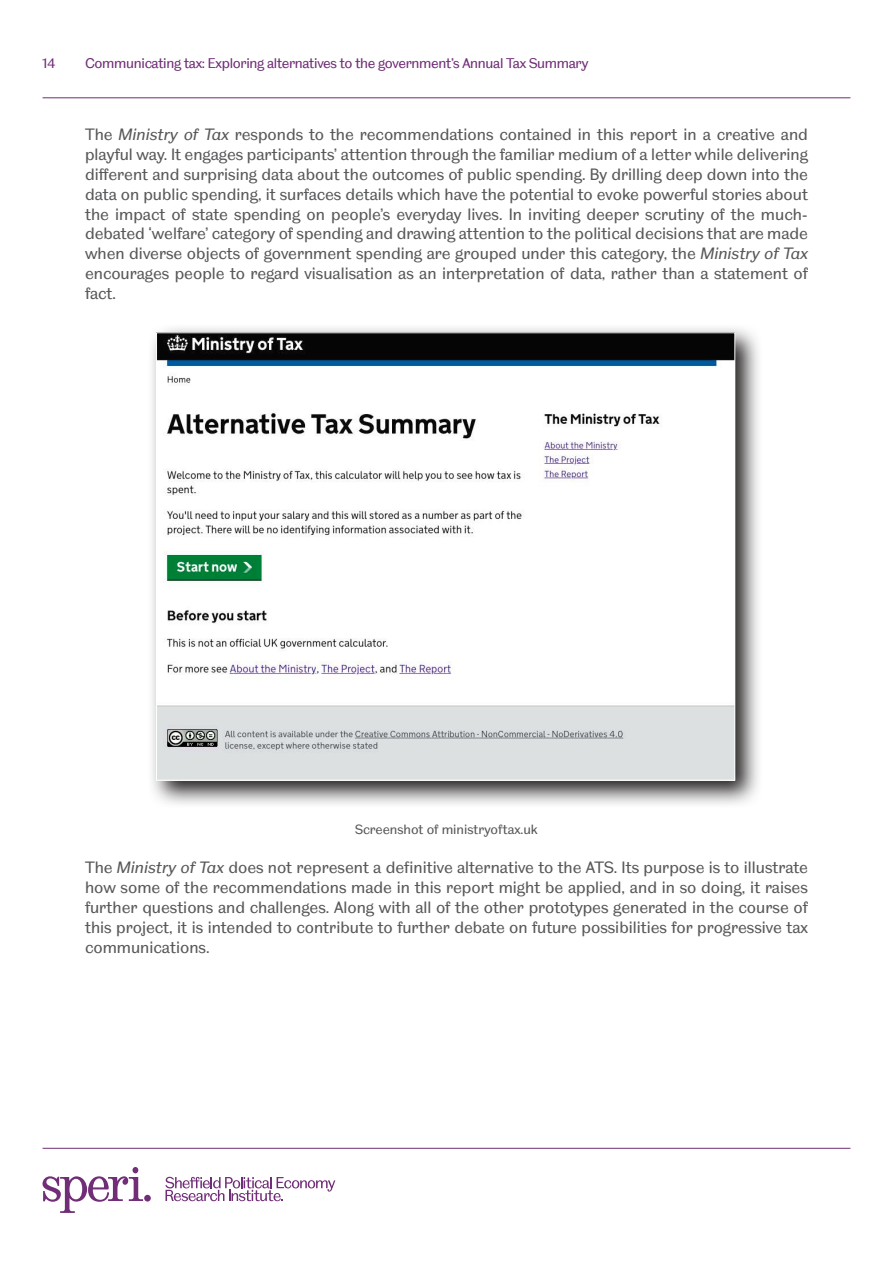
<style>
.page{position:relative;width:893px;height:1263px;background:#fff}
.page>*{position:absolute;margin:0;border:0;box-sizing:border-box;transform-origin:0 0}
.t1{font:16.5px/19.8px "TUOS Blake";color:#57585a;text-align:justify}
.t2{font:14.25px "TUOS Blake";letter-spacing:-.02em;color:#712d77}
.t3{font:13.5px "TUOS Blake";color:#57585a}
.s1{color:#5c5c5c}
.s2{font-style:italic}
</style>
<div class="page">
<hr style="left:43px;top:1148px;width:807px;height:1px;background:#712d77">
<svg style="left:165px;top:1177px;width:170px;height:24px"></svg>
<svg style="left:43px;top:1167px;width:100px;height:46px"></svg>
<div style="left:144px;top:1195px;width:7px;height:6px;background:#712d77;border-radius:50%"></div>
<hr style="left:43px;top:97px;width:807px;height:1px;background:#712d77">
<svg style="left:152px;top:328px;width:607px;height:476px"></svg>
<img style="left:158px;top:334px;width:575px;height:444px">
<p class="t2" style="left:43px;top:54px;width:14px">14</p>
<p class="t2" style="left:85px;top:54px;width:505px">Communicating tax: Exploring alternatives to the government’s Annual Tax Summary</p>
<p class="t1" style="left:85px;top:124px;width:724px"><span class="s1">T</span>he <span class="s2">Ministry of Tax</span> responds to the recommendations contained in this report in a creative and playful way. It engages participants’ attention through the familiar medium of a letter while delivering different and surprising data about the outcomes of public spending. By drilling deep down into the data on public spending, it surfaces details which have the potential to evoke powerful stories about the impact of state spending on people’s everyday lives. In inviting deeper scrutiny of the much&shy;debated ‘welfare’ category of spending and drawing attention to the political decisions that are made when diverse objects of government spending are grouped under this category, the <span class="s2">Ministry of Tax </span>encourages people to regard visualisation as an interpretation of data, rather than a statement of fact.</p>
<p class="t3" style="left:355px;top:821px;width:184px">Screenshot of ministryoftax.uk</p>
<p class="t1" style="left:85px;top:857px;width:724px">The <span class="s2">Ministry of Tax</span> does not represent a definitive alternative to the ATS. Its purpose is to illustrate how some of the recommendations made in this report might be applied, and in so doing, it raises further questions and challenges. Along with all of the other prototypes generated in the course of this project, it is intended to contribute to further debate on future possibilities for progressive tax communications.</p>
</div>
